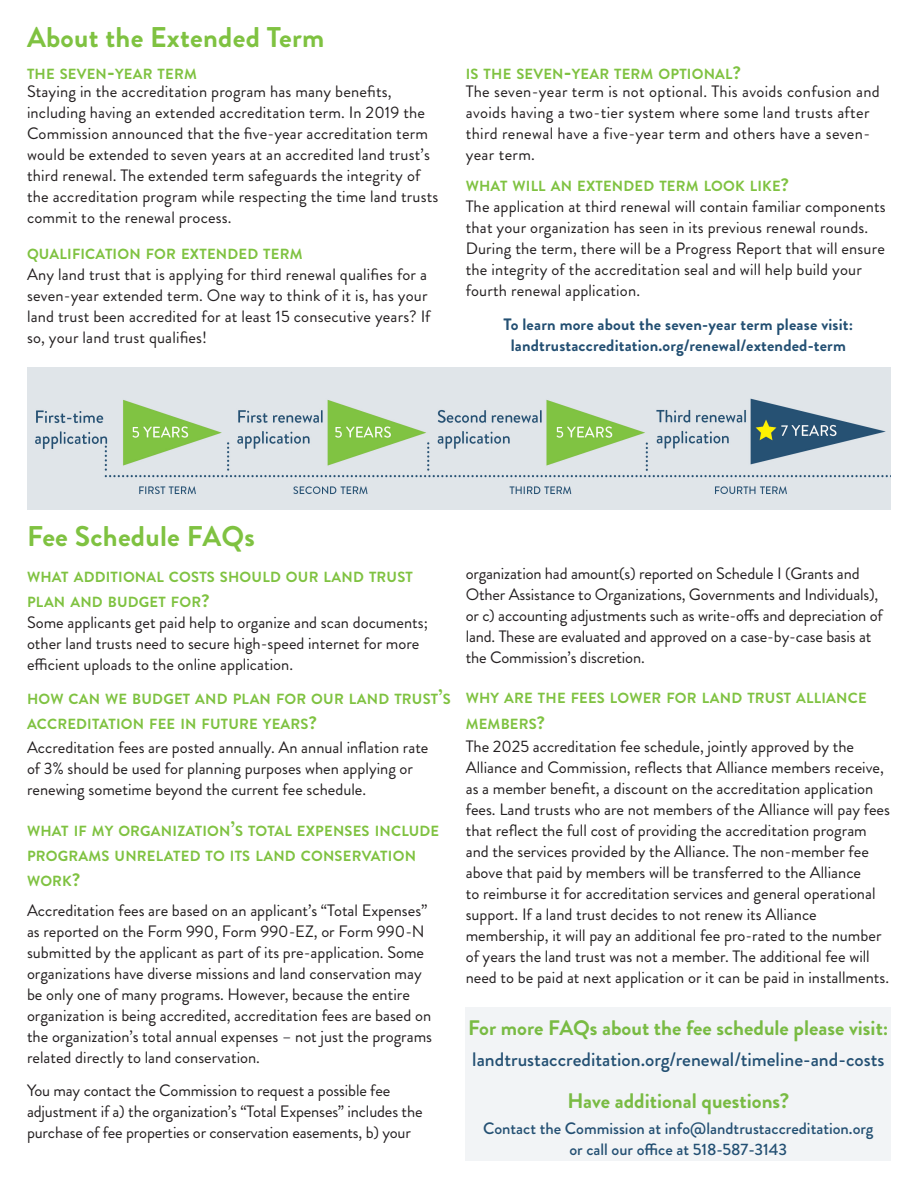
<style>
.page{position:relative;width:918px;height:1188px;background:#fff}
.page>*{position:absolute;margin:0;border:0;box-sizing:border-box;transform-origin:0 0}
.t1{font:700 28.5px "Brandon Grotesque";letter-spacing:.01em;color:#7fc241}
.t2{font:700 21px "Brandon Grotesque";color:#7fc241}
.t3{font:500 19.5px "Brandon Grotesque";color:#245073}
.t4{font:16.5px/21px "Brandon Grotesque";color:#231f20}
.t5{font:16.5px/21px "Brandon Grotesque";letter-spacing:.02em;color:#231f20}
.t6{font:700 16.5px/21px "Brandon Grotesque";letter-spacing:.01em;color:#245073;text-align:center}
.t7{font:500 16.5px "Brandon Grotesque";color:#245073}
.t8{font:700 14.7px/25.2px "Brandon Grotesque";letter-spacing:.015em;color:#7fc241}
.s1{font-size:21px}
.s2{font-size:18px}
</style>
<div class="page">
<img style="left:27px;top:367px;width:864px;height:142px">
<div style="left:466px;top:1007px;width:425px;height:154px;background:#f2f4f6"></div>
<p class="t1" style="left:27px;top:17px;width:299px">About the Extended Term</p>
<p class="t8" style="left:27px;top:62px;width:171px">THE SEVEN<span class="s1">-</span>YEAR TERM</p>
<p class="t8" style="left:466px;top:62px;width:277px">IS THE SEVEN<span class="s1">-</span>YEAR TERM OPTIONAL<span class="s2">?</span></p>
<p class="t4" style="left:27px;top:81px;width:413px">Staying in the accreditation program has many benefits, including having an extended accreditation term. In 2019 the Commission announced that the five-year accreditation term would be extended to seven years at an accredited land trust’s third renewal. The extended term safeguards the integrity of the accreditation program while respecting the time land trusts commit to the renewal process.</p>
<p class="t5" style="left:466px;top:81px;width:416px">The seven-year term is not optional. This avoids confusion and avoids having a two-tier system where some land trusts after third renewal have a five-year term and others have a seven&shy;year term.</p>
<p class="t8" style="left:466px;top:174px;width:325px">WHAT WILL AN EXTENDED TERM LOOK LIKE<span class="s2">?</span></p>
<p class="t4" style="left:466px;top:196px;width:421px">The application at third renewal will contain familiar components that your organization has seen in its previous renewal rounds.<br>During the term, there will be a Progress Report that will ensure the integrity of the accreditation seal and will help build your fourth renewal application.</p>
<p class="t6" style="left:504px;top:314px;width:351px">To learn more about the seven-year term please visit: landtrustaccreditation.org/renewal/extended-term</p>
<p class="t8" style="left:27px;top:241px;width:277px">QUALIFICATION FOR EXTENDED TERM</p>
<p class="t4" style="left:27px;top:264px;width:405px">Any land trust that is applying for third renewal qualifies for a seven-year extended term. One way to think of it is, has your land trust been accredited for at least 15 consecutive years? If so, your land trust qualifies!</p>
<p class="t1" style="left:27px;top:516px;width:229px">Fee Schedule FAQs</p>
<p class="t8" style="left:27px;top:565px;width:387px">WHAT ADDITIONAL COSTS SHOULD OUR LAND TRUST<br>PLAN AND BUDGET FOR<span class="s2">?</span></p>
<p class="t4" style="left:27px;top:612px;width:403px">Some applicants get paid help to organize and scan documents; other land trusts need to secure high-speed internet for more efficient uploads to the online application.</p>
<p class="t8" style="left:27px;top:686px;width:425px">HOW CAN WE BUDGET AND PLAN FOR OUR LAND TRUST<span class="s1">’</span>S<br>ACCREDITATION FEE IN FUTURE YEARS<span class="s2">?</span></p>
<p class="t4" style="left:27px;top:737px;width:403px">Accreditation fees are posted annually. An annual inflation rate of 3% should be used for planning purposes when applying or renewing sometime beyond the current fee schedule.</p>
<p class="t8" style="left:27px;top:818px;width:414px">WHAT IF MY ORGANIZATION<span class="s1">’</span>S TOTAL EXPENSES INCLUDE<br>PROGRAMS UNRELATED TO ITS LAND CONSERVATION<br>WORK<span class="s2">?</span></p>
<p class="t4" style="left:27px;top:900px;width:407px">Accreditation fees are based on an applicant’s “Total Expenses” as reported on the Form 990, Form 990-EZ, or Form 990-N submitted by the applicant as part of its pre-application. Some organizations have diverse missions and land conservation may be only one of many programs. However, because the entire organization is being accredited, accreditation fees are based on the organization’s total annual expenses – not just the programs related directly to land conservation.</p>
<p class="t4" style="left:27px;top:1080px;width:397px">You may contact the Commission to request a possible fee adjustment if a) the organization’s “Total Expenses” includes the purchase of fee properties or conservation easements, b) your</p>
<p class="t4" style="left:466px;top:563px;width:419px">organization had amount(s) reported on Schedule I (Grants and Other Assistance to Organizations, Governments and Individuals), or c) accounting adjustments such as write-offs and depreciation of land. These are evaluated and approved on a case-by-case basis at the Commission’s discretion.</p>
<p class="t8" style="left:466px;top:686px;width:403px">WHY ARE THE FEES LOWER FOR LAND TRUST ALLIANCE<br>MEMBERS<span class="s2">?</span></p>
<p class="t4" style="left:466px;top:736px;width:426px">The 2025 accreditation fee schedule, jointly approved by the Alliance and Commission, reflects that Alliance members receive, as a member benefit, a discount on the accreditation application fees. Land trusts who are not members of the Alliance will pay fees that reflect the full cost of providing the accreditation program and the services provided by the Alliance. The non-member fee above that paid by members will be transferred to the Alliance<br>to reimburse it for accreditation services and general operational support. If a land trust decides to not renew its Alliance membership, it will pay an additional fee pro-rated to the number of years the land trust was not a member. The additional fee will need to be paid at next application or it can be paid in installments.</p>
<p class="t2" style="left:468px;top:1013px;width:422px">For more FAQs about the fee schedule please visit:</p>
<p class="t3" style="left:472px;top:1046px;width:414px">landtrustaccreditation.org/renewal/timeline-and-costs</p>
<p class="t2" style="left:567px;top:1086px;width:223px">Have additional questions?</p>
<p class="t7" style="left:483px;top:1117px;width:392px">Contact the Commission at info@landtrustaccreditation.org</p>
<p class="t7" style="left:569px;top:1138px;width:219px">or call our office at 518-587-3143</p>
</div>
